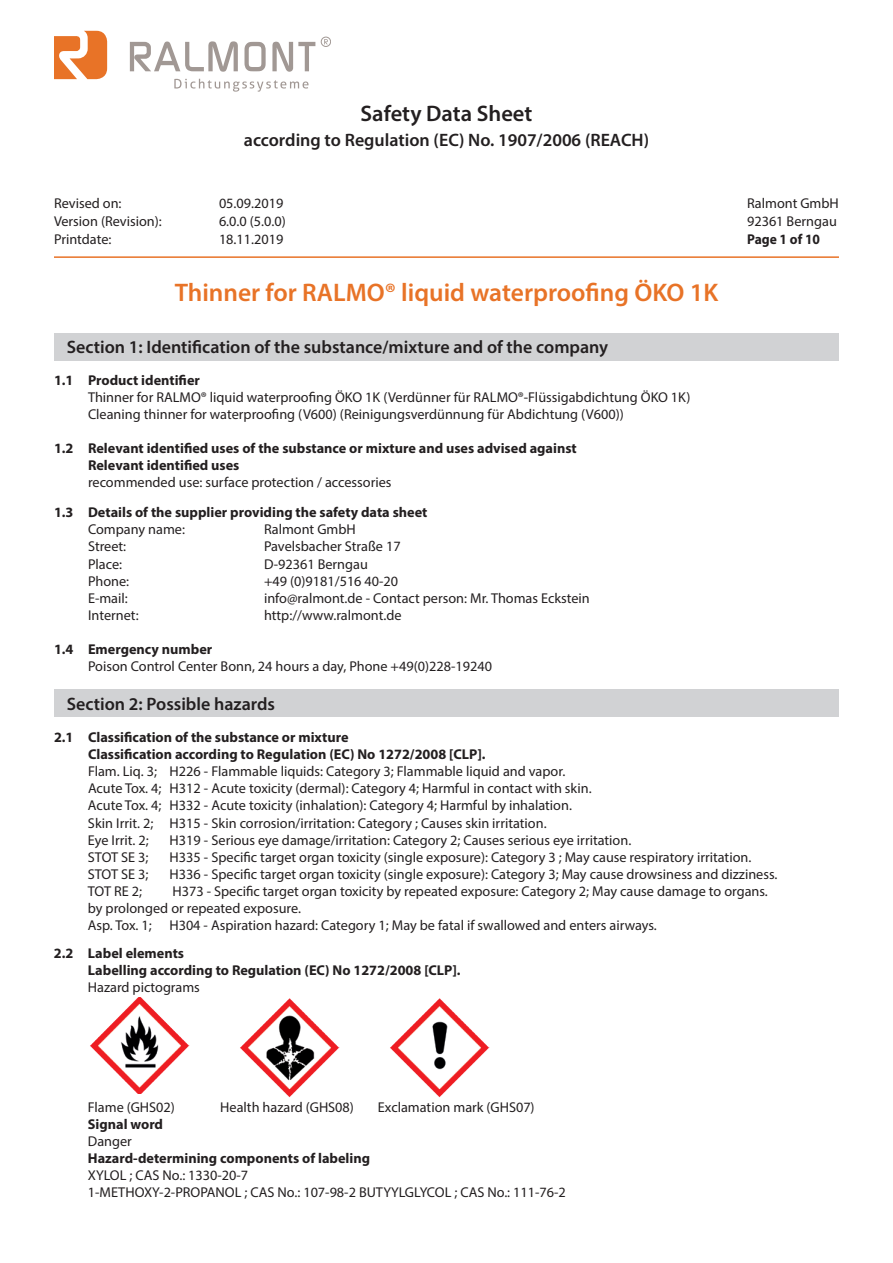
<style>
.page{position:relative;width:893px;height:1263px;background:#fff}
.page>*{position:absolute;margin:0;border:0;box-sizing:border-box;transform-origin:0 0}
.t1{font:600 25.5px "Myriad Pro";color:#e87327}
.t2{font:600 22.5px "Myriad Pro";color:#231f20}
.t3{font:600 18px "Myriad Pro";color:#231f20}
.t4{font:14.25px/17.1px "Myriad Pro";color:#231f20}
.t5{font:700 14.25px/17.1px "Myriad Pro";color:#231f20}
.t6{font:700 14.25px "Myriad Pro";color:#231f20;scale:.95 1}
</style>
<div class="page">
<div style="left:54px;top:690px;width:785px;height:27px;background:#d1d2d4"></div>
<div style="left:54px;top:334px;width:785px;height:27px;background:#d1d2d4"></div>
<svg style="left:130px;top:41px;width:108px;height:31px"></svg>
<svg style="left:244px;top:42px;width:22px;height:29px"></svg>
<svg style="left:272px;top:42px;width:43px;height:30px"></svg>
<svg style="left:54px;top:31px;width:53px;height:48px"></svg>
<svg style="left:324px;top:39px;width:4px;height:5px"></svg>
<div style="left:321px;top:37px;width:10px;height:10px;border:1px solid #a19894;border-radius:50%"></div>
<svg style="left:174px;top:79px;width:134px;height:13px"></svg>
<hr style="left:54px;top:256px;width:785px;height:2px;background:#e87327">
<img style="left:90px;top:997px;width:100px;height:96px">
<img style="left:240px;top:998px;width:100px;height:99px">
<img style="left:390px;top:998px;width:100px;height:99px">
<h2 class="t2" style="left:360px;top:99px;width:173px">Safety Data Sheet</h2>
<p class="t3" style="left:244px;top:129px;width:407px">according to Regulation (EC) No. 1907/2006 (REACH)</p>
<p class="t4" style="left:54px;top:194px;width:69px">Revised on:</p>
<p class="t4" style="left:219px;top:194px;width:66px">05.09.2019</p>
<p class="t4" style="left:747px;top:194px;width:93px">Ralmont GmbH</p>
<p class="t4" style="left:54px;top:212px;width:109px">Version (Revision):</p>
<p class="t4" style="left:219px;top:212px;width:68px">6.0.0 (5.0.0)</p>
<p class="t4" style="left:747px;top:212px;width:91px">92361 Berngau</p>
<p class="t4" style="left:54px;top:230px;width:59px">Printdate:</p>
<p class="t4" style="left:219px;top:230px;width:66px">18.11.2019</p>
<p class="t6" style="left:747px;top:230px;width:78px">Page 1 of 10</p>
<h1 class="t1" style="left:175px;top:276px;width:545px">Thinner for RALMO® liquid waterproofing ÖKO 1K</h1>
<p class="t3" style="left:67px;top:335px;width:543px">Section 1: Identification of the substance/mixture and of the company</p>
<p class="t5" style="left:54px;top:371px;width:147px">1.1 Product identifier</p>
<p class="t4" style="left:88px;top:388px;width:604px">Thinner for RALMO® liquid waterproofing ÖKO 1K (Verdünner für RALMO®-Flüssigabdichtung ÖKO 1K)<br>Cleaning thinner for waterproofing (V600) (Reinigungsverdünnung für Abdichtung (V600))</p>
<p class="t5" style="left:88px;top:439px;width:490px;text-indent:-34px">1.2 Relevant identified uses of the substance or mixture and uses advised against<br>Relevant identified uses</p>
<p class="t4" style="left:88px;top:474px;width:305px">recommended use: surface protection / accessories</p>
<p class="t5" style="left:54px;top:503px;width:375px">1.3 Details of the supplier providing the safety data sheet</p>
<p class="t4" style="left:88px;top:521px;width:98px">Company name:</p>
<p class="t4" style="left:264px;top:521px;width:93px">Ralmont GmbH</p>
<p class="t4" style="left:88px;top:538px;width:40px">Street:</p>
<p class="t4" style="left:264px;top:538px;width:138px">Pavelsbacher Straße 17</p>
<p class="t4" style="left:88px;top:555px;width:36px">Place:</p>
<p class="t4" style="left:264px;top:555px;width:105px">D-92361 Berngau</p>
<p class="t4" style="left:88px;top:572px;width:43px">Phone:</p>
<p class="t4" style="left:264px;top:572px;width:136px">+49 (0)9181/516 40-20</p>
<p class="t4" style="left:88px;top:589px;width:41px">E-mail:</p>
<p class="t4" style="left:264px;top:589px;width:327px">info@ralmont.de - Contact person: Mr. Thomas Eckstein</p>
<p class="t4" style="left:88px;top:606px;width:52px">Internet:</p>
<p class="t4" style="left:264px;top:606px;width:139px">http://www.ralmont.de</p>
<p class="t5" style="left:54px;top:640px;width:160px">1.4 Emergency number</p>
<p class="t4" style="left:88px;top:658px;width:405px">Poison Control Center Bonn, 24 hours a day, Phone +49(0)228-19240</p>
<p class="t3" style="left:67px;top:692px;width:210px">Section 2: Possible hazards</p>
<p class="t5" style="left:88px;top:728px;width:399px;text-indent:-34px">2.1 Classification of the substance or mixture<br>Classification according to Regulation (EC) No 1272/2008 [CLP].</p>
<p class="t4" style="left:88px;top:763px;width:505px">Flam. Liq. 3; H226 - Flammable liquids: Category 3; Flammable liquid and vapor.<br>Acute Tox. 4; H312 - Acute toxicity (dermal): Category 4; Harmful in contact with skin.<br>Acute Tox. 4; H332 - Acute toxicity (inhalation): Category 4; Harmful by inhalation.<br>Skin Irrit. 2; H315 - Skin corrosion/irritation: Category ; Causes skin irritation.<br>Eye Irrit. 2;</p>
<p class="t4" style="left:169px;top:831px;width:463px">H319 - Serious eye damage/irritation: Category 2; Causes serious eye irritation.</p>
<p class="t4" style="left:88px;top:848px;width:62px">STOT SE 3;</p>
<p class="t4" style="left:169px;top:848px;width:583px">H335 - Specific target organ toxicity (single exposure): Category 3 ; May cause respiratory irritation.</p>
<p class="t4" style="left:88px;top:865px;width:62px">STOT SE 3;</p>
<p class="t4" style="left:169px;top:865px;width:610px">H336 - Specific target organ toxicity (single exposure): Category 3; May cause drowsiness and dizziness.</p>
<p class="t4" style="left:88px;top:882px;width:56px">TOT RE 2;</p>
<p class="t4" style="left:88px;top:882px;width:681px;text-indent:85px">H373 - Specific target organ toxicity by repeated exposure: Category 2; May cause damage to organs. by prolonged or repeated exposure.<br>Asp. Tox. 1; H304 - Aspiration hazard: Category 1; May be fatal if swallowed and enters airways.</p>
<p class="t5" style="left:88px;top:944px;width:374px;text-indent:-34px">2.2 Label elements<br>Labelling according to Regulation (EC) No 1272/2008 [CLP].</p>
<p class="t4" style="left:88px;top:979px;width:114px">Hazard pictograms</p>
<p class="t4" style="left:88px;top:1098px;width:89px">Flame (GHS02)</p>
<p class="t4" style="left:220px;top:1098px;width:135px">Health hazard (GHS08)</p>
<p class="t4" style="left:378px;top:1098px;width:158px">Exclamation mark (GHS07)</p>
<p class="t5" style="left:88px;top:1115px;width:77px">Signal word</p>
<p class="t4" style="left:88px;top:1132px;width:46px">Danger</p>
<p class="t5" style="left:88px;top:1149px;width:284px">Hazard-determining components of labeling</p>
<p class="t4" style="left:88px;top:1167px;width:479px">XYLOL ; CAS No.: 1330-20-7<br>1-METHOXY-2-PROPANOL ; CAS No.: 107-98-2 BUTYYLGLYCOL ; CAS No.: 111-76-2</p>
</div>
